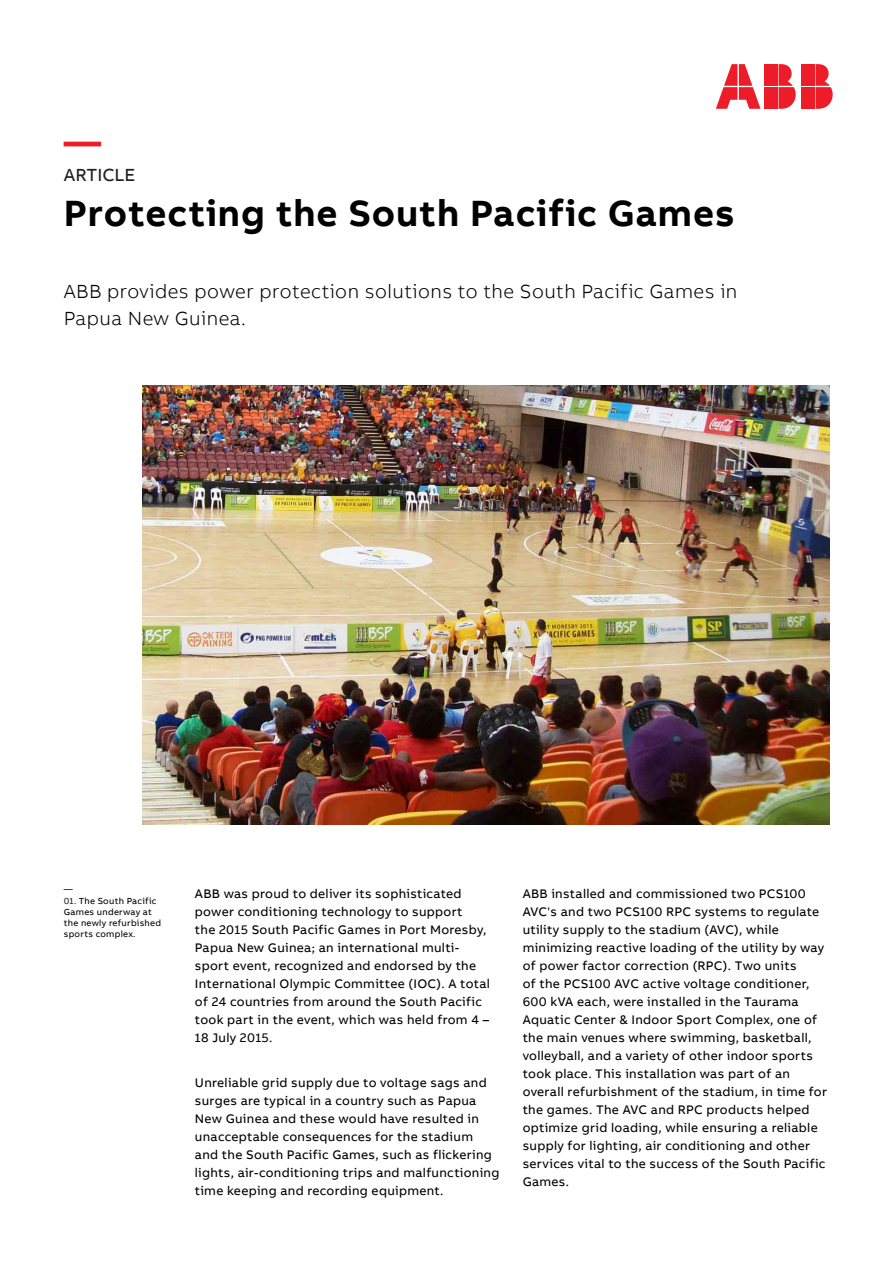
<style>
.page{position:relative;width:893px;height:1263px;background:#fff}
.page>*{position:absolute;margin:0;border:0;box-sizing:border-box;transform-origin:0 0}
.Headline_L_25pt_30pt{font:700 37.5px "AB Bvoice";letter-spacing:.025em;color:#000}
.Headline_L_25pt_30pt-2{font:700 37.5px "AB Bvoice";color:#ee1c28}
.Lead_13pt_18pt{font:300 19.5px/27px "AB Bvoice";letter-spacing:.025em;color:#000}
.Headline_L_25pt_30pt-3{font:18px "AB Bvoice";letter-spacing:-.005em;color:#231f20}
.Headline_size_1__col{font:12.75px/18px "AB Bvoice";letter-spacing:.025em;color:#000}
.Caption_6pt_8pt{font:9px/10.8px "AB Bvoice";letter-spacing:.03em;color:#000}
.Caption_6pt_8pt-2{font:9px "AB Bvoice";color:#231f20}
.s1{color:#231f20}
</style>
<div class="page">
<div style="left:801px;top:64px;width:13px;height:22px;background:#ee1c28"></div>
<div style="left:801px;top:87px;width:13px;height:22px;background:#ee1c28"></div>
<svg style="left:815px;top:64px;width:18px;height:45px"></svg>
<svg style="left:716px;top:64px;width:44px;height:45px"></svg>
<div style="left:764px;top:64px;width:13px;height:22px;background:#ee1c28"></div>
<div style="left:764px;top:87px;width:13px;height:22px;background:#ee1c28"></div>
<svg style="left:778px;top:64px;width:18px;height:45px"></svg>
<img style="left:142px;top:386px;width:687px;height:438px">
<p class="Headline_L_25pt_30pt-2" style="left:64px;top:117px;width:39px">—</p>
<p class="Headline_L_25pt_30pt-3" style="left:64px;top:164px;width:73px">ARTICLE</p>
<p class="Headline_L_25pt_30pt" style="left:64px;top:189px;width:672px">Protecting the South Pacific Games</p>
<p class="Lead_13pt_18pt" style="left:64px;top:278px;width:675px">ABB provides power protection solutions to the South Pacific Games in<br>Papua New Guinea.</p>
<p class="Caption_6pt_8pt-2" style="left:64px;top:884px;width:10px">—</p>
<p class="Caption_6pt_8pt" style="left:64px;top:896px;width:99px"><span class="s1">01.</span> The South Pacific<br>Games underway at the newly refurbished sports complex.</p>
<p class="Headline_size_1__col" style="left:195px;top:885px;width:297px">ABB was proud to deliver its sophisticated power conditioning technology to support<br>the 2015 South Pacific Games in Port Moresby, Papua New Guinea; an international multi&shy;sport event, recognized and endorsed by the International Olympic Committee (IOC). A total of 24 countries from around the South Pacific took part in the event, which was held from 4 – 18 July 2015.</p>
<p class="Headline_size_1__col" style="left:195px;top:1074px;width:306px">Unreliable grid supply due to voltage sags and surges are typical in a country such as Papua New Guinea and these would have resulted in unacceptable consequences for the stadium and the South Pacific Games, such as flickering lights, air-conditioning trips and malfunctioning time keeping and recording equipment.</p>
<p class="Headline_size_1__col" style="left:523px;top:885px;width:306px">ABB installed and commissioned two PCS100<br>AVC's and two PCS100 RPC systems to regulate utility supply to the stadium (AVC), while minimizing reactive loading of the utility by way of power factor correction (RPC). Two units<br>of the PCS100 AVC active voltage conditioner, 600 kVA each, were installed in the Taurama Aquatic Center &amp; Indoor Sport Complex, one of the main venues where swimming, basketball, volleyball, and a variety of other indoor sports took place. This installation was part of an overall refurbishment of the stadium, in time for the games. The AVC and RPC products helped optimize grid loading, while ensuring a reliable supply for lighting, air conditioning and other services vital to the success of the South Pacific Games.</p>
</div>
